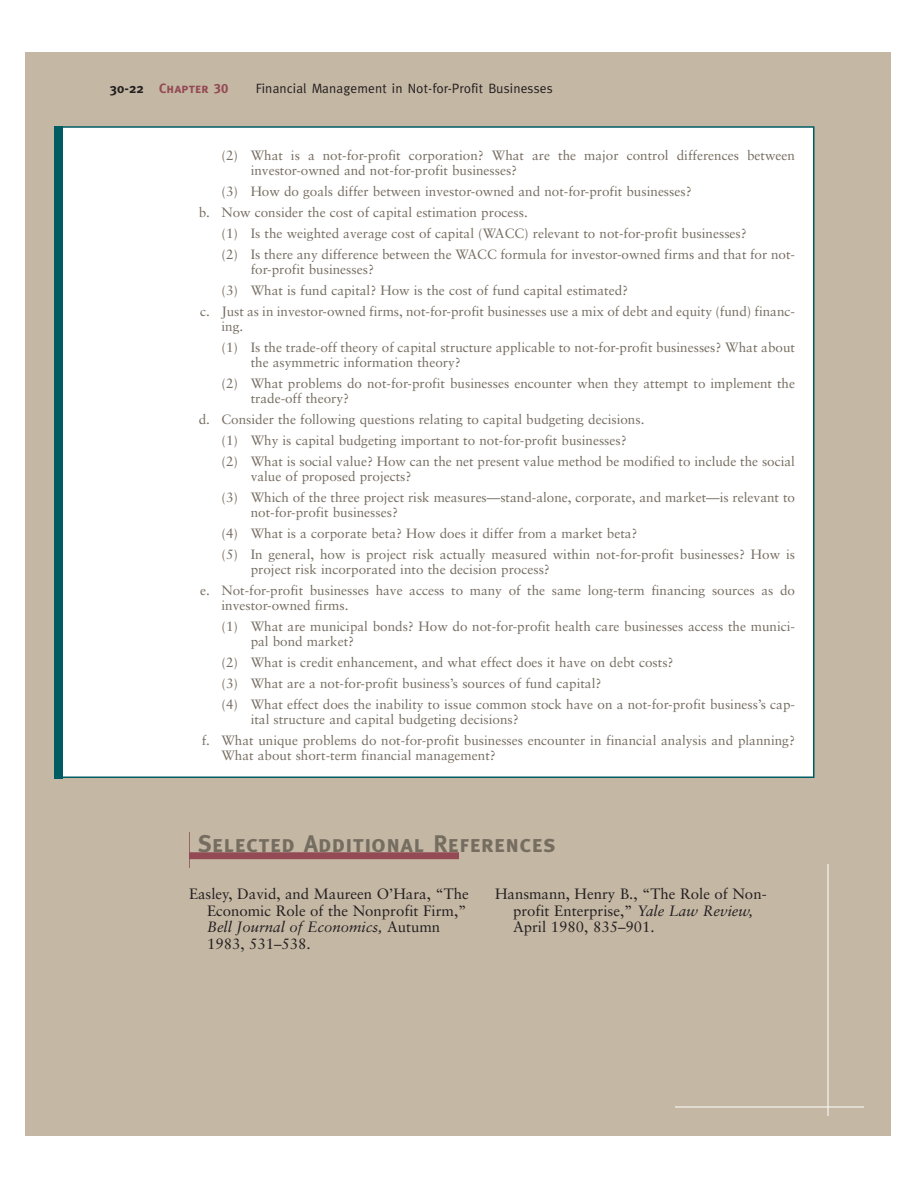
<style>
.page{position:relative;width:918px;height:1188px;background:#fff}
.page>*{position:absolute;margin:0;border:0;box-sizing:border-box;transform-origin:0 0}
.t1{font:24px "Meta Bold Caps";letter-spacing:.015em;color:#766d61}
.t2{font:15px/16.5px "Sabon";color:#231f20}
.t3{font:13.5px/21px "Sabon";color:#766d61}
.t4{font:13.5px "Meta";letter-spacing:.01em;color:#231f20}
.t5{font:13.5px "Meta Bold Caps";letter-spacing:.01em;color:#944a54}
.s1{font-family:"Meta";font-weight:700;color:#231f20}
.s2{font-style:italic}
</style>
<div class="page">
<div style="left:26px;top:52px;width:865px;height:1084px;background:#c4b7a4"></div>
<hr style="left:828px;top:864px;width:1px;height:252px;background:#fff">
<hr style="left:675px;top:1107px;width:189px;height:1px;background:#fff">
<hr style="left:189px;top:832px;width:1px;height:36px;background:#944a54">
<div style="left:189px;top:852px;width:270px;height:7px;background:#944a54"></div>
<div style="left:55px;top:127px;width:759px;height:650px;background:#fff"></div>
<div style="left:54px;top:126px;width:9px;height:652px;background:#005c63"></div>
<p class="t5" style="left:110px;top:81px;width:120px"><span class="s1">30-22</span> Chapter 30</p>
<p class="t4" style="left:256px;top:83px;width:299px">Financial Management in Not-for-Profit Businesses</p>
<p class="t3" style="left:251px;top:149px;width:546px;line-height:15px;text-indent:-29px">(2) What is a not-for-profit corporation? What are the major control differences between investor-owned and not-for-profit businesses?</p>
<p class="t3" style="left:199px;top:182px;width:494px;text-indent:23px">(3) How do goals differ between investor-owned and not-for-profit businesses? b. Now consider the cost of capital estimation process.</p>
<p class="t3" style="left:222px;top:224px;width:575px">(1) Is the weighted average cost of capital (WACC) relevant to not-for-profit businesses?<br>(2) Is there any difference between the WACC formula for investor-owned firms and that for not-</p>
<p class="t3" style="left:251px;top:260px;width:125px">for-profit businesses?</p>
<p class="t3" style="left:222px;top:281px;width:408px">(3) What is fund capital? How is the cost of fund capital estimated?</p>
<p class="t3" style="left:200px;top:302px;width:596px">c. Just as in investor-owned firms, not-for-profit businesses use a mix of debt and equity (fund) financ-</p>
<p class="t3" style="left:221px;top:317px;width:575px">ing.<br>(1) Is the trade-off theory of capital structure applicable to not-for-profit businesses? What about</p>
<p class="t3" style="left:222px;top:353px;width:575px;text-indent:29px">the asymmetric information theory?<br>(2) What problems do not-for-profit businesses encounter when they attempt to implement the</p>
<p class="t3" style="left:251px;top:389px;width:100px">trade-off theory?</p>
<p class="t3" style="left:199px;top:410px;width:447px">d. Consider the following questions relating to capital budgeting decisions.</p>
<p class="t3" style="left:222px;top:431px;width:407px">(1) Why is capital budgeting important to not-for-profit businesses?</p>
<p class="t3" style="left:222px;top:452px;width:575px">(2) What is social value? How can the net present value method be modified to include the social</p>
<p class="t3" style="left:222px;top:467px;width:575px;text-indent:29px">value of proposed projects?<br>(3) Which of the three project risk measures—stand-alone, corporate, and market—is relevant to</p>
<p class="t3" style="left:222px;top:503px;width:575px;text-indent:29px">not-for-profit businesses?<br>(4) What is a corporate beta? How does it differ from a market beta?<br>(5) In general, how is project risk actually measured within not-for-profit businesses? How is</p>
<p class="t3" style="left:200px;top:560px;width:596px;text-indent:50px">project risk incorporated into the decision process?<br>e. Not-for-profit businesses have access to many of the same long-term financing sources as do</p>
<p class="t3" style="left:221px;top:596px;width:575px">investor-owned firms.<br>(1) What are municipal bonds? How do not-for-profit health care businesses access the munici-</p>
<p class="t3" style="left:222px;top:632px;width:575px;text-indent:29px">pal bond market?<br>(2) What is credit enhancement, and what effect does it have on debt costs?<br>(3) What are a not-for-profit business’s sources of fund capital?<br>(4) What effect does the inability to issue common stock have on a not-for-profit business’s cap-</p>
<p class="t3" style="left:202px;top:710px;width:595px;text-indent:49px">ital structure and capital budgeting decisions?<br>f. What unique problems do not-for-profit businesses encounter in financial analysis and planning?</p>
<p class="t3" style="left:221px;top:746px;width:276px">What about short-term financial management?</p>
<h1 class="t1" style="left:198px;top:830px;width:359px">Selected Additional References</h1>
<p class="t2" style="left:207px;top:887px;width:263px;text-indent:-18px">Easley, David, and Maureen O’Hara, “The<br>Economic Role of the Nonprofit Firm,”<br><span class="s2">Bell Journal of Economics,</span> Autumn<br>1983, 531–538.</p>
<p class="t2" style="left:513px;top:887px;width:255px;text-indent:-18px">Hansmann, Henry B., “The Role of Non&shy;profit Enterprise,” <span class="s2">Yale Law Review,<br></span>April 1980, 835–901.</p>
</div>
